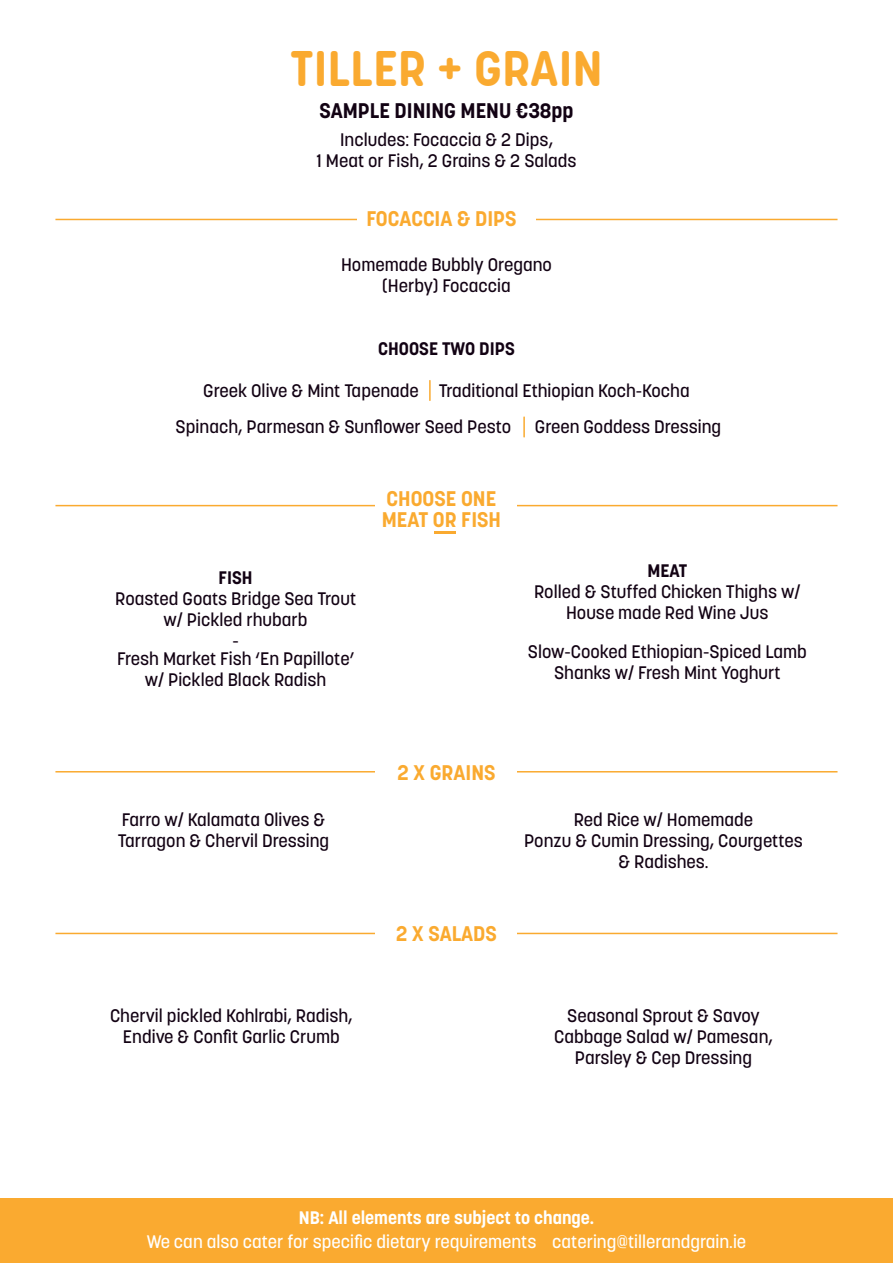
<style>
.page{position:relative;width:893px;height:1263px;background:#fff}
.page>*{position:absolute;margin:0;border:0;box-sizing:border-box;transform-origin:0 0}
.t1{font:700 49.65px "Korolev Rounded";color:#faaa30}
.t2{font:700 21px/21px "Korolev";color:#faaa30}
.t3{font:700 21px "Korolev";color:#120213}
.t4{font:500 18px/21px "Korolev";color:#120213;text-align:center}
.t5{font:500 18px "Korolev";color:#fff}
.t6{font:700 18px "Korolev";color:#fff}
.t7{font:700 18px "Korolev";color:#120213}
</style>
<div class="page">
<hr style="left:55px;top:505px;width:782px;height:1px;background:#faaa30">
<div style="left:376px;top:476px;width:141px;height:69px;background:#fff"></div>
<hr style="left:434px;top:531px;width:22px;height:2px;background:#faaa30">
<hr style="left:55px;top:219px;width:782px;height:1px;background:#faaa30">
<div style="left:357px;top:190px;width:179px;height:69px;background:#fff"></div>
<hr style="left:55px;top:771px;width:782px;height:1px;background:#faaa30">
<div style="left:376px;top:742px;width:141px;height:69px;background:#fff"></div>
<hr style="left:55px;top:933px;width:782px;height:1px;background:#faaa30">
<div style="left:376px;top:904px;width:141px;height:69px;background:#fff"></div>
<div style="left:0;top:1198px;width:893px;height:65px;background:#faaa30"></div>
<svg style="left:429px;top:381px;width:2px;height:19px"></svg>
<hr style="left:523px;top:417px;width:2px;height:20px;background:#faaa30">
<h1 class="t1" style="left:290px;top:39px;width:314px">TILLER + GRAIN</h1>
<p class="t3" style="left:319px;top:97px;width:256px">SAMPLE DINING MENU €38pp</p>
<p class="t4" style="left:317px;top:129px;width:262px">Includes: Focaccia &amp; 2 Dips,<br>1 Meat or Fish, 2 Grains &amp; 2 Salads</p>
<p class="t2" style="left:366px;top:208px;width:152px">FOCACCIA &amp; DIPS</p>
<p class="t4" style="left:341px;top:254px;width:212px">Homemade Bubbly Oregano (Herby) Focaccia</p>
<p class="t7" style="left:378px;top:337px;width:138px">CHOOSE TWO DIPS</p>
<p class="t4" style="left:176px;top:373px;width:516px;line-height:36px;text-align:left;text-indent:28px">Greek Olive &amp; Mint Tapenade Traditional Ethiopian Koch-Kocha<br>Spinach, Parmesan &amp; Sunflower Seed Pesto</p>
<p class="t4" style="left:535px;top:416px;width:188px">Green Goddess Dressing</p>
<p class="t7" style="left:219px;top:566px;width:36px">FISH</p>
<p class="t4" style="left:115px;top:588px;width:242px">Roasted Goats Bridge Sea Trout w/ Pickled rhubarb<br>-</p>
<p class="t4" style="left:117px;top:648px;width:238px">Fresh Market Fish ‘En Papillote’ w/ Pickled Black Radish</p>
<p class="t2" style="left:382px;top:488px;width:121px">CHOOSE ONE<br>MEAT OR FISH</p>
<p class="t7" style="left:647px;top:559px;width:41px">MEAT</p>
<p class="t4" style="left:534px;top:581px;width:268px">Rolled &amp; Stuffed Chicken Thighs w/<br>House made Red Wine Jus</p>
<p class="t4" style="left:528px;top:641px;width:280px">Slow-Cooked Ethiopian-Spiced Lamb<br>Shanks w/ Fresh Mint Yoghurt</p>
<p class="t2" style="left:397px;top:762px;width:100px">2 X GRAINS</p>
<p class="t4" style="left:118px;top:810px;width:213px;text-align:left">Farro w/ Kalamata Olives &amp;<br>Tarragon &amp; Chervil Dressing</p>
<p class="t4" style="left:524px;top:810px;width:280px">Red Rice w/ Homemade<br>Ponzu &amp; Cumin Dressing, Courgettes &amp; Radishes.</p>
<p class="t2" style="left:396px;top:923px;width:102px">2 X SALADS</p>
<p class="t4" style="left:110px;top:1005px;width:244px">Chervil pickled Kohlrabi, Radish,<br>Endive &amp; Confit Garlic Crumb</p>
<p class="t4" style="left:554px;top:1005px;width:220px">Seasonal Sprout &amp; Savoy<br>Cabbage Salad w/ Pamesan,<br>Parsley &amp; Cep Dressing</p>
<p class="t6" style="left:299px;top:1206px;width:297px">NB: All elements are subject to change.</p>
<p class="t5" style="left:147px;top:1230px;width:601px">We can also cater for specific dietary requirements catering@tillerandgrain.ie</p>
</div>
